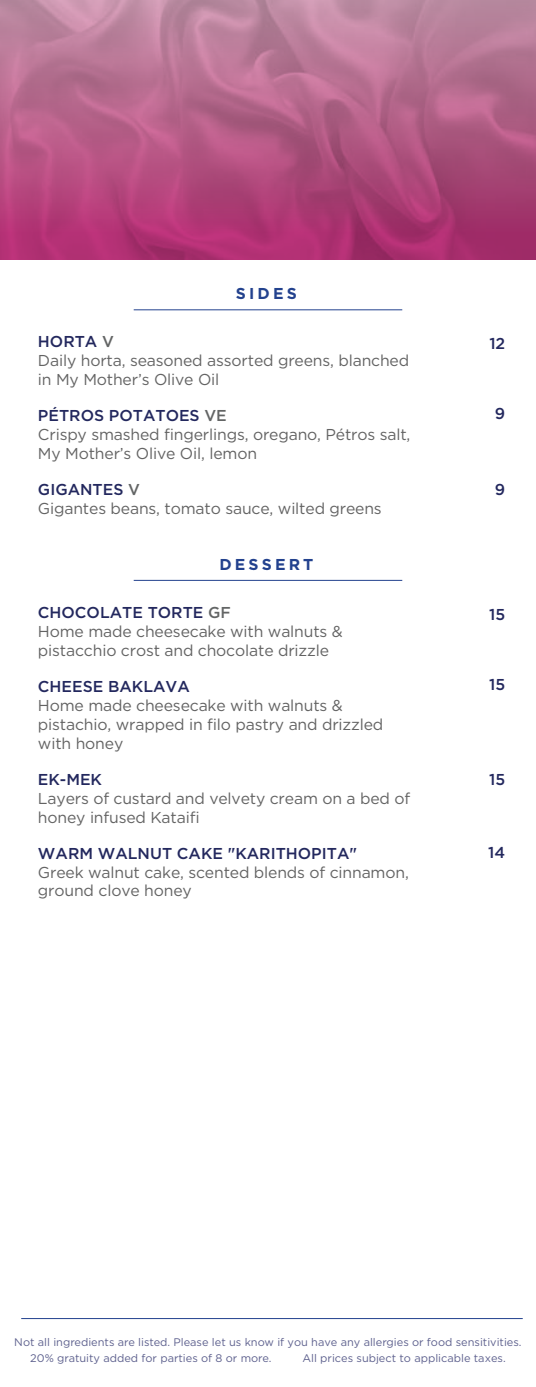
<style>
.page{position:relative;width:536px;height:1387px;background:#fff}
.page>*{position:absolute;margin:0;border:0;box-sizing:border-box;transform-origin:0 0}
.t1{font:15.75px/18.9px "Gotham";letter-spacing:-.01em;color:#636363}
.t2{font:500 15.75px "Gotham";color:#23285e}
.t3{font:700 15.75px "Gotham";letter-spacing:.2em;color:#23428e}
.t4{font:11.03px/15.6px "Gotham";color:#5e618e}
.s1{font-weight:500;color:#23285e}
.s2{font-weight:500;color:#636565}
</style>
<div class="page">
<svg style="left:0;top:0;width:536px;height:259px;background:#b45c87"></svg>
<hr style="left:21px;top:1317px;width:501px;height:1px;background:#23428e">
<hr style="left:134px;top:309px;width:268px;height:1px;background:#23428e">
<hr style="left:134px;top:580px;width:268px;height:1px;background:#23428e">
<p class="t3" style="left:236px;top:284px;width:62px">SIDES</p>
<p class="t1" style="left:38px;top:332px;width:373px"><span class="s1">HORTA</span> <span class="s2">V<br></span>Daily horta, seasoned assorted greens, blanched in My Mother’s Olive Oil</p>
<p class="t1" style="left:38px;top:406px;width:374px"><span class="s1">PÉTROS POTATOES</span> <span class="s2">VE<br></span>Crispy smashed fingerlings, oregano, Pétros salt,<br>My Mother’s Olive Oil, lemon</p>
<p class="t1" style="left:38px;top:480px;width:345px"><span class="s1">GIGANTES</span> <span class="s2">V<br></span>Gigantes beans, tomato sauce, wilted greens</p>
<p class="t3" style="left:219px;top:555px;width:95px">DESSERT</p>
<p class="t1" style="left:38px;top:602px;width:306px"><span class="s1">CHOCOLATE TORTE</span> <span class="s2">GF<br></span>Home made cheesecake with walnuts &amp; pistacchio crost and chocolate drizzle</p>
<p class="t2" style="left:38px;top:676px;width:153px">CHEESE BAKLAVA</p>
<p class="t1" style="left:38px;top:695px;width:347px">Home made cheesecake with walnuts &amp; pistachio, wrapped in filo pastry and drizzled with honey</p>
<p class="t2" style="left:38px;top:768px;width:66px">EK-MEK</p>
<p class="t1" style="left:38px;top:788px;width:374px">Layers of custard and velvety cream on a bed of honey infused Kataifi</p>
<p class="t2" style="left:38px;top:842px;width:320px">WARM WALNUT CAKE "KARITHOPITA"</p>
<p class="t1" style="left:38px;top:862px;width:372px">Greek walnut cake, scented blends of cinnamon, ground clove honey</p>
<p class="t2" style="left:489px;top:333px;width:17px">12</p>
<p class="t2" style="left:495px;top:403px;width:12px">9</p>
<p class="t2" style="left:495px;top:479px;width:12px">9</p>
<p class="t2" style="left:489px;top:604px;width:18px">15</p>
<p class="t2" style="left:489px;top:674px;width:18px">15</p>
<p class="t2" style="left:489px;top:768px;width:18px">15</p>
<p class="t2" style="left:488px;top:842px;width:18px">14</p>
<p class="t4" style="left:30px;top:1333px;width:493px;text-indent:-16px">Not all ingredients are listed. Please let us know if you have any allergies or food sensitivities.<br>20% gratuity added for parties of 8 or more.</p>
<p class="t4" style="left:302px;top:1349px;width:205px">All prices subject to applicable taxes.</p>
</div>
